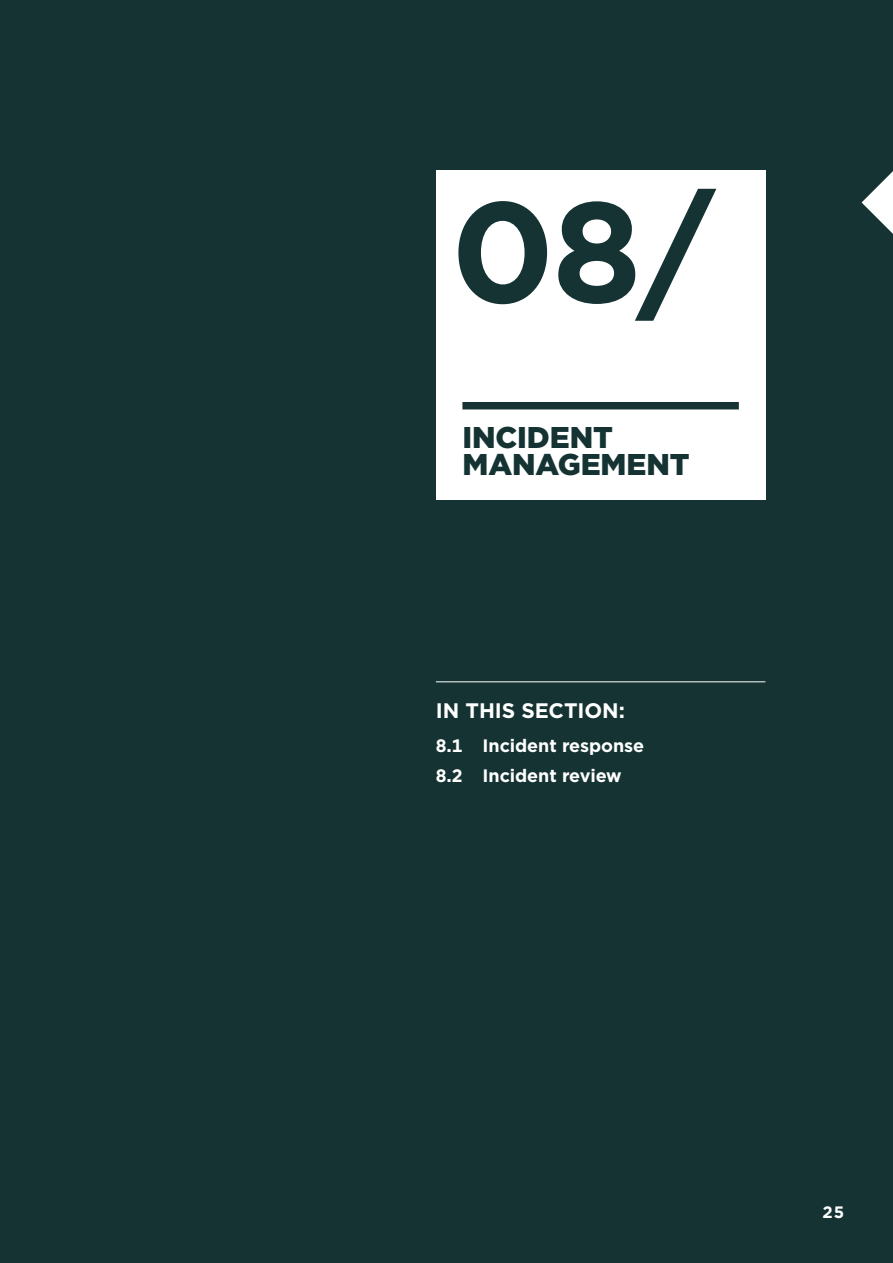
<style>
.page{position:relative;width:893px;height:1263px;background:#153333}
.page>*{position:absolute;margin:0;border:0;box-sizing:border-box;transform-origin:0 0}
.t1{font:700 142.5px "Gotham";color:#153333}
.t2{font:900 30px/27px "Gotham";letter-spacing:-.005em;color:#153333}
.in_this_section_-_le{font:700 21px "Gotham";letter-spacing:-.005em;color:#fff}
.in_this_section_-_bo{font:700 18px "Gotham";letter-spacing:-.005em;color:#fff}
.t3{font:700 16.5px "Gotham";color:#fff}
</style>
<div class="page">
<svg style="left:862px;top:171px;width:31px;height:63px"></svg>
<div style="left:436px;top:170px;width:329px;height:330px;background:#fff"></div>
<div style="left:462px;top:402px;width:277px;height:7px;background:#153333"></div>
<hr style="left:436px;top:681px;width:329px;height:1px;background:#fff">
<h1 class="t1" style="left:451px;top:158px;width:265px">08/</h1>
<h2 class="t2" style="left:462px;top:423px;width:229px">INCIDENT<br>MANAGEMENT</h2>
<p class="in_this_section_-_le" style="left:436px;top:697px;width:191px">IN THIS SECTION:</p>
<p class="in_this_section_-_bo" style="left:436px;top:734px;width:210px">8.1 Incident response</p>
<p class="in_this_section_-_bo" style="left:436px;top:763px;width:187px">8.2 Incident review</p>
<p class="t3" style="left:823px;top:1201px;width:23px">25</p>
</div>
